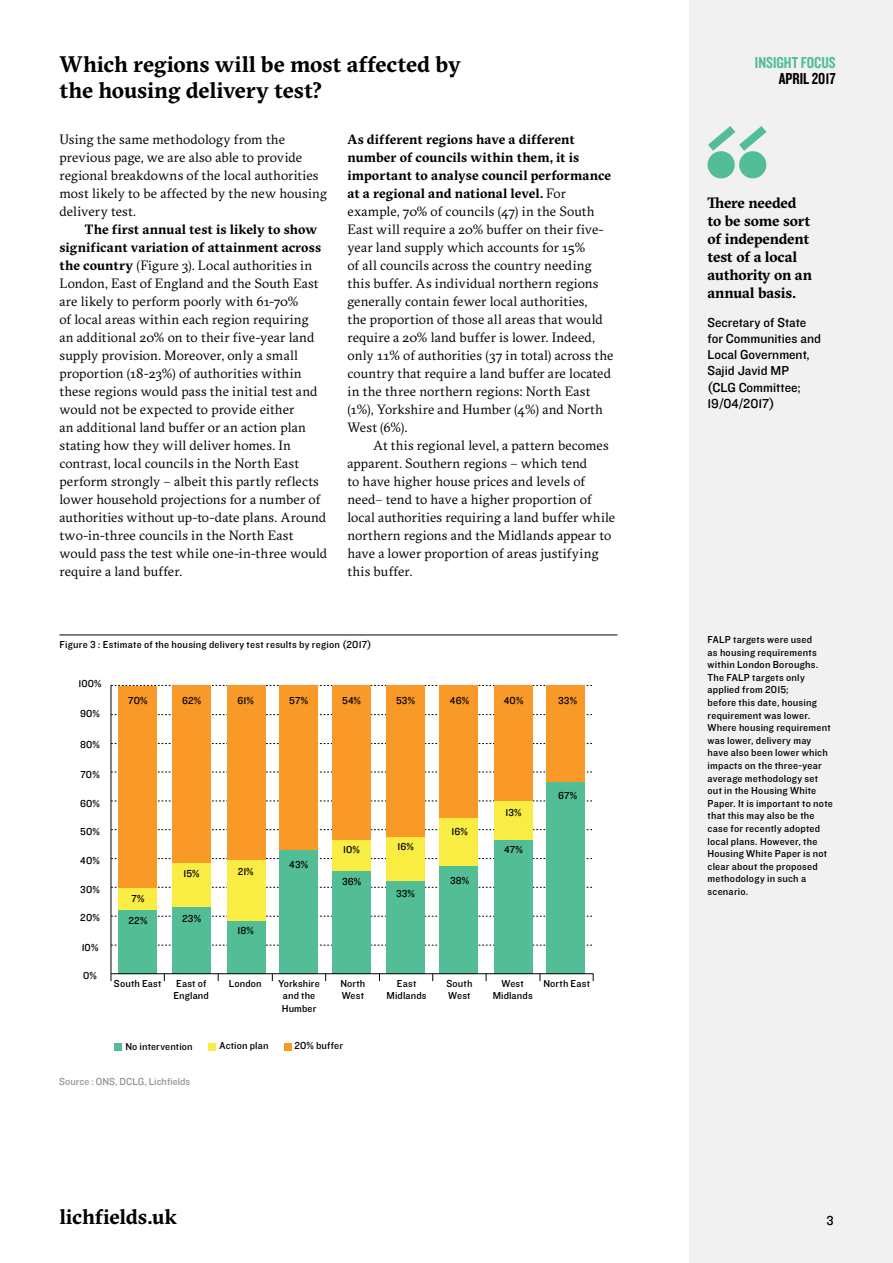
<style>
.page{position:relative;width:893px;height:1263px;background:#fff}
.page>*{position:absolute;margin:0;border:0;box-sizing:border-box;transform-origin:0 0}
.t1{font:700 22.5px/25.5px "GT Sectra";letter-spacing:-.005em;color:#000}
.t2{font:700 21px "GT Sectra";letter-spacing:-.005em;color:#000}
.t3{font:16.5px "Knockout 49 Liteweight";color:#53be95}
.t4{font:16.5px "Knockout 49 Liteweight";color:#000}
.t5{font:700 15px/18px "GT Sectra";letter-spacing:-.01em;color:#000}
.t6{font:13.5px/18px "GT Sectra";letter-spacing:.01em;color:#000}
.t7{font:13.5px/16.2px "Knockout 31 Junior Middlewt";color:#000}
.t8{font:10.5px/12.6px "Knockout 31 Junior Middlewt";letter-spacing:.02em;color:#000}
.t9{font:10.5px "Knockout 31 Junior Middlewt";letter-spacing:.005em;color:#939598}
.s1{font-weight:700}
</style>
<div class="page">
<div style="left:689px;top:0;width:204px;height:1263px;background:#f1f1f2"></div>
<svg style="left:112px;top:945px;width:480px;height:1px"></svg>
<svg style="left:112px;top:916px;width:480px;height:1px"></svg>
<svg style="left:112px;top:858px;width:480px;height:1px"></svg>
<svg style="left:112px;top:801px;width:480px;height:1px"></svg>
<svg style="left:112px;top:743px;width:480px;height:1px"></svg>
<svg style="left:112px;top:887px;width:480px;height:1px"></svg>
<svg style="left:112px;top:829px;width:480px;height:1px"></svg>
<svg style="left:112px;top:772px;width:480px;height:1px"></svg>
<svg style="left:112px;top:714px;width:480px;height:1px"></svg>
<svg style="left:112px;top:685px;width:480px;height:1px"></svg>
<div style="left:119px;top:910px;width:38px;height:63px;background:#53be95"></div>
<div style="left:119px;top:887px;width:38px;height:23px;background:#f9ed44"></div>
<div style="left:119px;top:685px;width:38px;height:202px;background:#f89928"></div>
<div style="left:172px;top:906px;width:39px;height:67px;background:#53be95"></div>
<div style="left:172px;top:863px;width:39px;height:43px;background:#f9ed44"></div>
<div style="left:172px;top:685px;width:39px;height:178px;background:#f89928"></div>
<div style="left:227px;top:921px;width:38px;height:52px;background:#53be95"></div>
<div style="left:227px;top:860px;width:38px;height:61px;background:#f9ed44"></div>
<div style="left:227px;top:685px;width:38px;height:175px;background:#f89928"></div>
<div style="left:279px;top:850px;width:38px;height:123px;background:#53be95"></div>
<div style="left:279px;top:685px;width:38px;height:165px;background:#f89928"></div>
<div style="left:332px;top:871px;width:39px;height:102px;background:#53be95"></div>
<div style="left:332px;top:840px;width:39px;height:31px;background:#f9ed44"></div>
<div style="left:332px;top:685px;width:39px;height:155px;background:#f89928"></div>
<div style="left:386px;top:880px;width:39px;height:93px;background:#53be95"></div>
<div style="left:386px;top:837px;width:39px;height:44px;background:#f9ed44"></div>
<div style="left:386px;top:685px;width:39px;height:152px;background:#f89928"></div>
<div style="left:439px;top:865px;width:39px;height:108px;background:#53be95"></div>
<div style="left:439px;top:818px;width:39px;height:47px;background:#f9ed44"></div>
<div style="left:439px;top:685px;width:39px;height:133px;background:#f89928"></div>
<div style="left:494px;top:839px;width:39px;height:134px;background:#53be95"></div>
<div style="left:494px;top:801px;width:39px;height:39px;background:#f9ed44"></div>
<div style="left:494px;top:685px;width:39px;height:116px;background:#f89928"></div>
<div style="left:547px;top:782px;width:38px;height:191px;background:#53be95"></div>
<div style="left:547px;top:685px;width:38px;height:97px;background:#f89928"></div>
<hr style="left:59px;top:634px;width:558px;height:1px;background:#000">
<hr style="left:111px;top:973px;width:482px;height:1px;background:#000">
<hr style="left:111px;top:685px;width:1px;height:296px;background:#000">
<div style="left:707px;top:151px;width:28px;height:27px;background:#53be95;border-radius:50%"></div>
<div style="left:739px;top:151px;width:27px;height:27px;background:#53be95;border-radius:50%"></div>
<svg style="left:708px;top:126px;width:58px;height:25px"></svg>
<div style="left:114px;top:1043px;width:8px;height:7px;background:#53be95"></div>
<div style="left:208px;top:1043px;width:8px;height:7px;background:#f9ed44"></div>
<div style="left:284px;top:1043px;width:8px;height:7px;background:#f89928"></div>
<h1 class="t1" style="left:59px;top:51px;width:403px">Which regions will be most affected by the housing delivery test?</h1>
<p class="t6" style="left:59px;top:130px;width:269px">Using the same methodology from the previous page, we are also able to provide regional breakdowns of the local authorities most likely to be affected by the new housing delivery test.</p>
<p class="t6" style="left:59px;top:220px;width:269px;text-indent:26px"><span class="s1">The first annual test is likely to show significant variation of attainment across the country</span> (Figure 3). Local authorities in London, East of England and the South East are likely to perform poorly with 61-70%<br>of local areas within each region requiring<br>an additional 20% on to their five-year land supply provision. Moreover, only a small proportion (18-23%) of authorities within these regions would pass the initial test and would not be expected to provide either<br>an additional land buffer or an action plan stating how they will deliver homes. In contrast, local councils in the North East perform strongly – albeit this partly reflects lower household projections for a number of authorities without up-to-date plans. Around two-in-three councils in the North East would pass the test while one-in-three would require a land buffer.</p>
<p class="t6" style="left:347px;top:130px;width:267px"><span class="s1">As different regions have a different number of councils within them, it is important to analyse council performance at a regional and national level.</span> For example, 70% of councils (47) in the South East will require a 20% buffer on their five&shy;year land supply which accounts for 15%<br>of all councils across the country needing this buffer. As individual northern regions generally contain fewer local authorities,<br>the proportion of those all areas that would require a 20% land buffer is lower. Indeed, only 11% of authorities (37 in total) across the country that require a land buffer are located in the three northern regions: North East (1%), Yorkshire and Humber (4%) and North West (6%).</p>
<p class="t6" style="left:347px;top:436px;width:269px;text-indent:26px">At this regional level, a pattern becomes apparent. Southern regions – which tend<br>to have higher house prices and levels of need– tend to have a higher proportion of local authorities requiring a land buffer while northern regions and the Midlands appear to have a lower proportion of areas justifying this buffer.</p>
<p class="t8" style="left:59px;top:638px;width:314px">Figure 3 : Estimate of the housing delivery test results by region (2017)</p>
<p class="t8" style="left:78px;top:677px;width:25px">100%</p>
<p class="t8" style="left:80px;top:706px;width:21px">90%</p>
<p class="t8" style="left:80px;top:738px;width:21px">80%</p>
<p class="t8" style="left:80px;top:767px;width:21px">70%</p>
<p class="t8" style="left:80px;top:796px;width:21px">60%</p>
<p class="t8" style="left:80px;top:824px;width:21px">50%</p>
<p class="t8" style="left:80px;top:854px;width:21px">40%</p>
<p class="t8" style="left:80px;top:883px;width:21px">30%</p>
<p class="t8" style="left:80px;top:911px;width:21px">20%</p>
<p class="t8" style="left:82px;top:940px;width:18px">10%</p>
<p class="t8" style="left:83px;top:969px;width:15px">0%</p>
<p class="t8" style="left:128px;top:693px;width:21px">70%</p>
<p class="t8" style="left:182px;top:693px;width:21px">62%</p>
<p class="t8" style="left:238px;top:693px;width:18px">61%</p>
<p class="t8" style="left:289px;top:693px;width:20px">57%</p>
<p class="t8" style="left:342px;top:693px;width:20px">54%</p>
<p class="t8" style="left:396px;top:693px;width:20px">53%</p>
<p class="t8" style="left:450px;top:693px;width:21px">46%</p>
<p class="t8" style="left:504px;top:693px;width:21px">40%</p>
<p class="t8" style="left:558px;top:693px;width:20px">33%</p>
<p class="t8" style="left:131px;top:891px;width:15px">7%</p>
<p class="t8" style="left:184px;top:867px;width:18px">15%</p>
<p class="t8" style="left:238px;top:865px;width:17px">21%</p>
<p class="t8" style="left:128px;top:914px;width:20px">22%</p>
<p class="t8" style="left:182px;top:912px;width:20px">23%</p>
<p class="t8" style="left:237px;top:923px;width:18px">18%</p>
<p class="t8" style="left:289px;top:857px;width:20px">43%</p>
<p class="t8" style="left:343px;top:843px;width:18px">10%</p>
<p class="t8" style="left:397px;top:840px;width:18px">16%</p>
<p class="t8" style="left:342px;top:874px;width:21px">36%</p>
<p class="t8" style="left:396px;top:887px;width:20px">33%</p>
<p class="t8" style="left:451px;top:825px;width:18px">16%</p>
<p class="t8" style="left:450px;top:873px;width:21px">38%</p>
<p class="t8" style="left:506px;top:806px;width:18px">13%</p>
<p class="t8" style="left:504px;top:843px;width:20px">47%</p>
<p class="t8" style="left:558px;top:789px;width:21px">67%</p>
<p class="t8" style="left:114px;top:976px;width:49px">South East</p>
<p class="t8" style="left:174px;top:976px;width:37px">East of<br>England</p>
<p class="t8" style="left:229px;top:976px;width:34px">London</p>
<p class="t8" style="left:278px;top:976px;width:43px;text-align:center">Yorkshire and the<br>Humber</p>
<p class="t8" style="left:340px;top:976px;width:26px">North<br>West</p>
<p class="t8" style="left:387px;top:976px;width:41px;text-align:center">East<br>Midlands</p>
<p class="t8" style="left:446px;top:976px;width:27px">South<br>West</p>
<p class="t8" style="left:493px;top:976px;width:41px;text-align:center">West<br>Midlands</p>
<p class="t8" style="left:543px;top:976px;width:48px">North East</p>
<p class="t8" style="left:125px;top:1039px;width:69px">No intervention</p>
<p class="t8" style="left:220px;top:1039px;width:50px">Action plan</p>
<p class="t8" style="left:294px;top:1039px;width:50px">20% buffer</p>
<p class="t9" style="left:59px;top:1074px;width:133px">Source : ONS, DCLG, Lichfields</p>
<h2 class="t2" style="left:59px;top:1203px;width:119px">lichfields.uk</h2>
<p class="t3" style="left:755px;top:52px;width:82px">INSIGHT FOCUS</p>
<p class="t4" style="left:779px;top:68px;width:59px">APRIL 2017</p>
<p class="t5" style="left:707px;top:193px;width:106px">There needed to be some sort of independent test of a local authority on an annual basis.</p>
<p class="t7" style="left:707px;top:313px;width:115px">Secretary of State for Communities and<br>Local Government,<br>Sajid Javid MP<br>(CLG Committee;<br>19/04/2017)</p>
<p class="t8" style="left:707px;top:633px;width:127px">FALP targets were used<br>as housing requirements within London Boroughs.<br>The FALP targets only applied from 2015;<br>before this date, housing requirement was lower.<br>Where housing requirement was lower, delivery may have also been lower which impacts on the three-year average methodology set out in the Housing White<br>Paper. It is important to note that this may also be the case for recently adopted local plans. However, the<br>Housing White Paper is not clear about the proposed methodology in such a scenario.</p>
<p class="t7" style="left:826px;top:1211px;width:9px">3</p>
</div>
